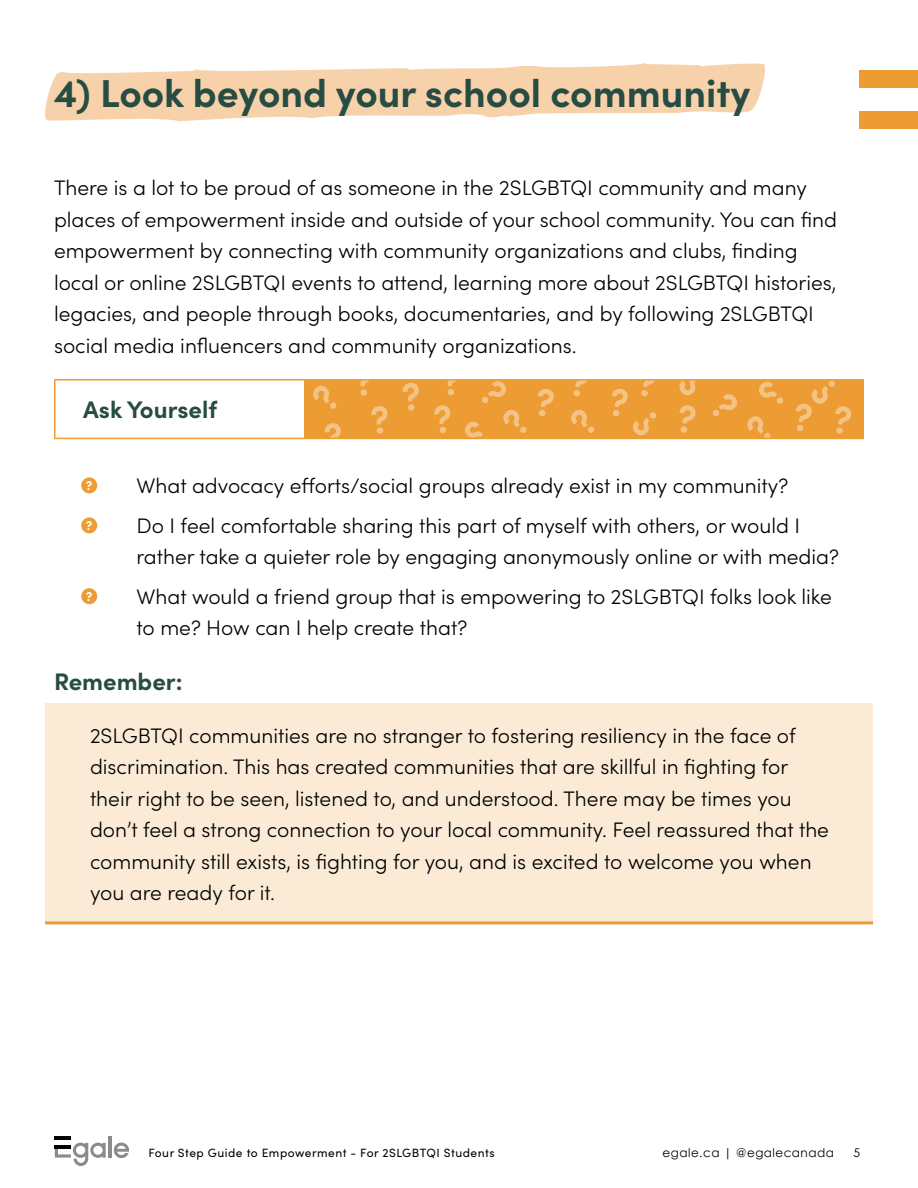
<style>
.page{position:relative;width:918px;height:1188px;background:#fff}
.page>*{position:absolute;margin:0;border:0;box-sizing:border-box;transform-origin:0 0}
.Heading{font:700 39px "Sofia Pro";color:#274c43}
.Subheading{font:700 24px "Sofia Pro";color:#274c43}
.Body{font:300 21px/31.5px "Sofia Pro";color:#000}
.Emphasis_body{font:300 21px/31.5px "Sofia Pro";color:#000}
.Subheading-2{font:700 12.9px "Sofia Pro";color:#fff}
.t1{font:12px "Sofia Pro";letter-spacing:.04em;color:#000}
.t2{font:12px "Century Gothic";letter-spacing:.04em;color:#000}
</style>
<div class="page">
<div style="left:860px;top:111px;width:58px;height:17px;background:#ed9b33"></div>
<div style="left:860px;top:70px;width:58px;height:18px;background:#ed9b33"></div>
<hr style="left:108px;top:1136px;width:3px;height:22px;background:#898b8e">
<svg style="left:114px;top:1143px;width:15px;height:15px"></svg>
<hr style="left:55px;top:1136px;width:16px;height:3px;background:#040503">
<svg style="left:55px;top:1143px;width:51px;height:23px"></svg>
<svg style="left:45px;top:63px;width:720px;height:58px"></svg>
<div style="left:304px;top:381px;width:560px;height:58px;background:#ed9b33"></div>
<svg style="left:371px;top:406px;width:17px;height:28px"></svg>
<svg style="left:402px;top:382px;width:17px;height:29px"></svg>
<svg style="left:360px;top:381px;width:9px;height:15px"></svg>
<svg style="left:324px;top:423px;width:17px;height:17px"></svg>
<svg style="left:746px;top:416px;width:25px;height:24px"></svg>
<svg style="left:571px;top:409px;width:24px;height:24px"></svg>
<svg style="left:679px;top:381px;width:17px;height:15px"></svg>
<svg style="left:538px;top:388px;width:16px;height:28px"></svg>
<svg style="left:796px;top:381px;width:56px;height:53px"></svg>
<svg style="left:679px;top:405px;width:17px;height:28px"></svg>
<svg style="left:573px;top:381px;width:14px;height:15px"></svg>
<svg style="left:612px;top:381px;width:45px;height:55px"></svg>
<svg style="left:313px;top:385px;width:24px;height:24px"></svg>
<svg style="left:434px;top:381px;width:93px;height:59px"></svg>
<svg style="left:712px;top:394px;width:25px;height:23px"></svg>
<svg style="left:759px;top:381px;width:25px;height:23px"></svg>
<div style="left:45px;top:703px;width:828px;height:220px;background:#fbebd6"></div>
<hr style="left:45px;top:921px;width:828px;height:3px;background:#ed9b33">
<hr style="left:54px;top:379px;width:271px;height:2px;background:#ed9b33">
<hr style="left:54px;top:381px;width:2px;height:57px;background:#ed9b33">
<hr style="left:325px;top:379px;width:539px;height:2px;background:#ed9b33">
<hr style="left:54px;top:438px;width:271px;height:1px;background:#ed9b33">
<hr style="left:325px;top:438px;width:539px;height:1px;background:#ed9b33">
<div style="left:81px;top:477px;width:16px;height:16px;background:#ed9b33;border-radius:50%"></div>
<div style="left:81px;top:517px;width:16px;height:16px;background:#ed9b33;border-radius:50%"></div>
<div style="left:81px;top:588px;width:16px;height:16px;background:#ed9b33;border-radius:50%"></div>
<p class="Heading" style="left:54px;top:63px;width:698px">4) Look beyond your school community</p>
<p class="Body" style="left:54px;top:171px;width:785px">There is a lot to be proud of as someone in the 2SLGBTQI community and many places of empowerment inside and outside of your school community. You can find empowerment by connecting with community organizations and clubs, finding local or online 2SLGBTQI events to attend, learning more about 2SLGBTQI histories, legacies, and people through books, documentaries, and by following 2SLGBTQI social media influencers and community organizations.</p>
<p class="Subheading" style="left:83px;top:391px;width:135px">Ask Yourself</p>
<p class="Subheading-2" style="left:86px;top:476px;width:8px">?</p>
<p class="Body" style="left:136px;top:468px;width:653px">What advocacy efforts/social groups already exist in my community?</p>
<p class="Subheading-2" style="left:86px;top:516px;width:8px">?</p>
<p class="Body" style="left:136px;top:508px;width:704px">Do I feel comfortable sharing this part of myself with others, or would I rather take a quieter role by engaging anonymously online or with media?</p>
<p class="Subheading-2" style="left:86px;top:586px;width:8px">?</p>
<p class="Body" style="left:136px;top:579px;width:697px">What would a friend group that is empowering to 2SLGBTQI folks look like to me? How can I help create that?</p>
<p class="Subheading" style="left:54px;top:663px;width:130px">Remember:</p>
<p class="Emphasis_body" style="left:90px;top:718px;width:741px">2SLGBTQI communities are no stranger to fostering resiliency in the face of discrimination. This has created communities that are skillful in fighting for their right to be seen, listened to, and understood. There may be times you don’t feel a strong connection to your local community. Feel reassured that the community still exists, is fighting for you, and is excited to welcome you when you are ready for it.</p>
<p class="t1" style="left:148px;top:1144px;width:348px">Four Step Guide to Empowerment - For 2SLGBTQI Students</p>
<p class="t2" style="left:663px;top:1144px;width:173px">egale.ca | @egalecanada</p>
<p class="t2" style="left:854px;top:1144px;width:8px">5</p>
</div>
